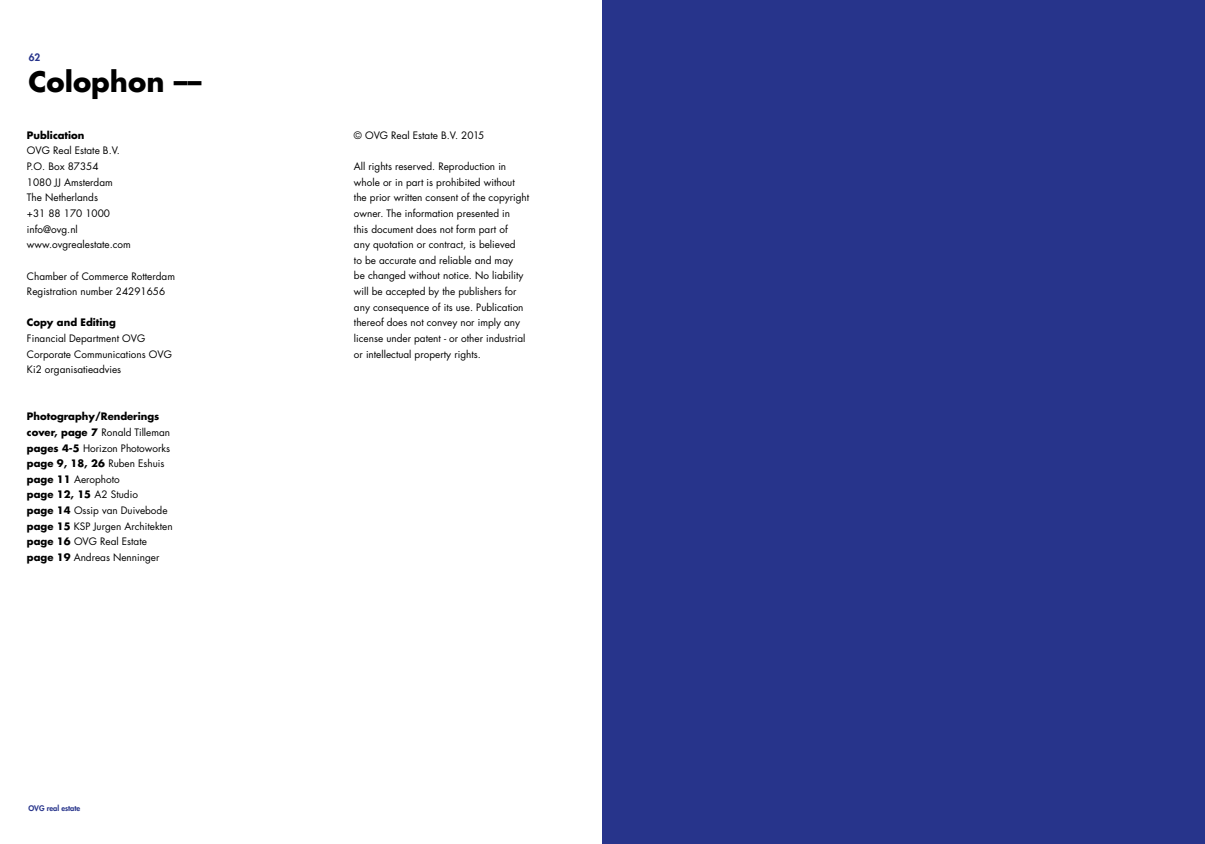
<style>
.page{position:relative;width:1205px;height:844px;background:#fff}
.page>*{position:absolute;margin:0;border:0;box-sizing:border-box;transform-origin:0 0}
.t1{font:700 27.5px "Futura Std";color:#000}
.t2{font:10px/15.6px "Futura Std";color:#000}
.t3{font:700 10px "Futura Std";color:#000}
.t4{font:800 10px "Futura Std";color:#27348b}
.t5{font:800 7.5px "Futura Std";color:#27348b}
.s1{font-weight:700}
</style>
<div class="page">
<div style="left:602px;top:0;width:603px;height:843px;background:#27348b"></div>
<p class="t4" style="left:29px;top:51px;width:13px">62</p>
<h1 class="t1" style="left:28px;top:63px;width:175px">Colophon ––</h1>
<p class="t3" style="left:27px;top:128px;width:59px">Publication</p>
<p class="t2" style="left:27px;top:143px;width:105px">OVG Real Estate B.V.<br>P.O. Box 87354<br>1080 JJ Amsterdam<br>The Netherlands<br>+31 88 170 1000 info@ovg.nl www.ovgrealestate.com</p>
<p class="t2" style="left:27px;top:268px;width:150px">Chamber of Commerce Rotterdam<br>Registration number 24291656</p>
<p class="t3" style="left:27px;top:316px;width:91px">Copy and Editing</p>
<p class="t2" style="left:27px;top:330px;width:147px">Financial Department OVG<br>Corporate Communications OVG<br>Ki2 organisatieadvies</p>
<p class="t2" style="left:27px;top:409px;width:147px"><span class="s1">Photography/Renderings cover, page 7</span> Ronald Tilleman <span class="s1">pages 4-5</span> Horizon Photoworks <span class="s1">page 9, 18, 26</span> Ruben Eshuis <span class="s1">page 11</span> Aerophoto<br><span class="s1">page 12, 15</span> A2 Studio<br><span class="s1">page 14</span> Ossip van Duivebode <span class="s1">page 15</span> KSP Jurgen Architekten <span class="s1">page 16</span> OVG Real Estate <span class="s1">page 19</span> Andreas Nenninger</p>
<p class="t5" style="left:28px;top:803px;width:54px">OVG real estate</p>
<p class="t2" style="left:354px;top:127px;width:132px">© OVG Real Estate B.V. 2015</p>
<p class="t2" style="left:354px;top:159px;width:177px">All rights reserved. Reproduction in whole or in part is prohibited without the prior written consent of the copyright owner. The information presented in<br>this document does not form part of<br>any quotation or contract, is believed<br>to be accurate and reliable and may<br>be changed without notice. No liability will be accepted by the publishers for any consequence of its use. Publication thereof does not convey nor imply any license under patent - or other industrial or intellectual property rights.</p>
</div>
